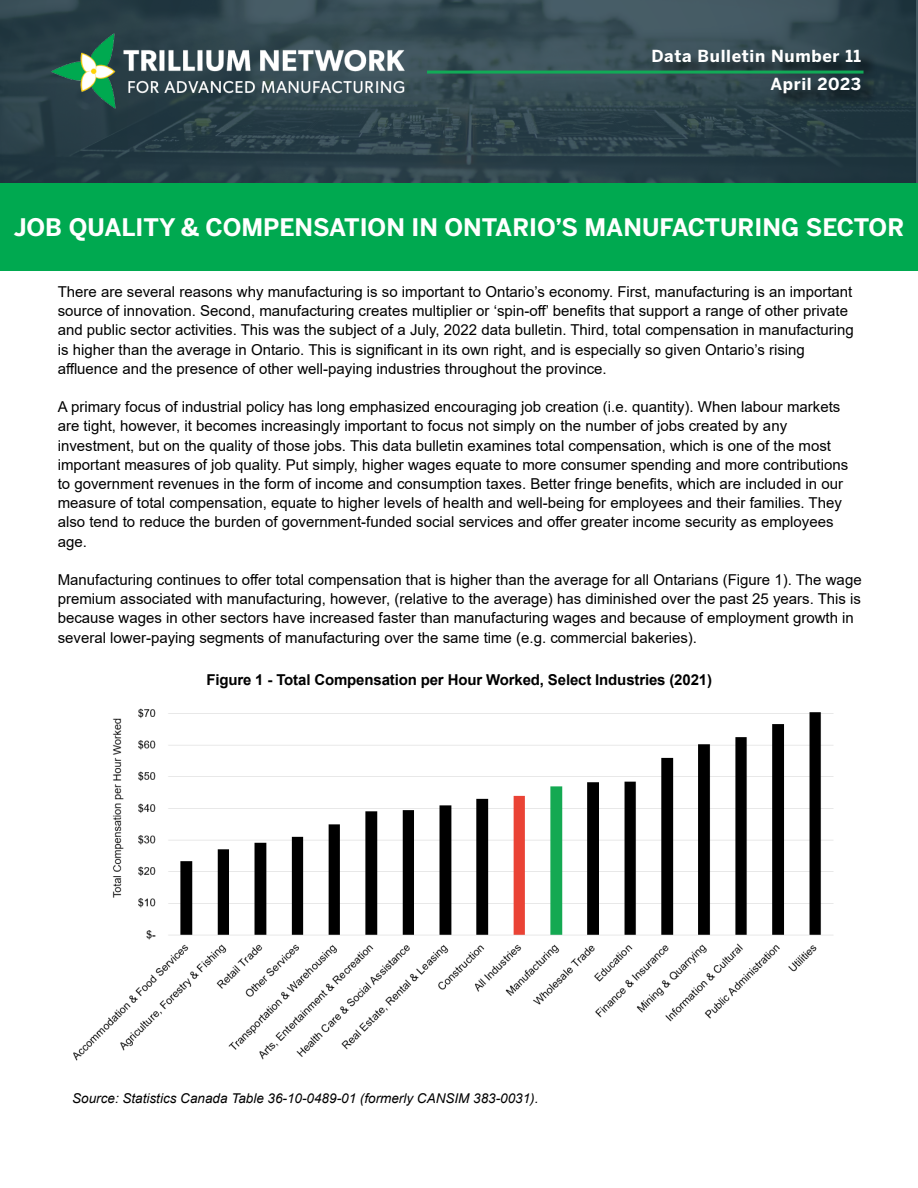
<style>
.page{position:relative;width:918px;height:1188px;background:#fff}
.page>*{position:absolute;margin:0;border:0;box-sizing:border-box;transform-origin:0 0}
.t1{font:700 24px "Benton Sans";color:#fff}
.t2{font:700 16.5px/27.9px "Benton Sans";letter-spacing:.04em;color:#fff;text-align:right}
.t3{font:15px/19.2px "Arial";color:#000}
.t4{font:700 15px "Arial";letter-spacing:-.01em;color:#000}
.t5{font:italic 13.5px "Arial";color:#000}
</style>
<div class="page">
<svg style="left:0;top:0;width:918px;height:183px;background:#2e444c"></svg>
<div style="left:0;top:183px;width:918px;height:88px;background:#00a950"></div>
<div style="left:654px;top:51px;width:223px;height:28px;background:#000;opacity:.75"></div>
<div style="left:772px;top:79px;width:105px;height:31px;background:#000;opacity:.75"></div>
<hr style="left:427px;top:71px;width:437px;height:3px;background:#12aa57">
<img style="left:40px;top:27px;width:407px;height:101px">
<img style="left:73px;top:708px;width:761px;height:353px">
<p class="t2" style="left:652px;top:42px;width:211px">Data Bulletin Number 11<br>April 2023</p>
<h1 class="t1" style="left:14px;top:213px;width:892px">JOB QUALITY &amp; COMPENSATION IN ONTARIO’S MANUFACTURING SECTOR</h1>
<p class="t3" style="left:58px;top:282px;width:798px">There are several reasons why manufacturing is so important to Ontario’s economy. First, manufacturing is an important source of innovation. Second, manufacturing creates multiplier or ‘spin-off’ benefits that support a range of other private and public sector activities. This was the subject of a July, 2022 data bulletin. Third, total compensation in manufacturing is higher than the average in Ontario. This is significant in its own right, and is especially so given Ontario’s rising affluence and the presence of other well-paying industries throughout the province.</p>
<p class="t3" style="left:58px;top:397px;width:792px">A primary focus of industrial policy has long emphasized encouraging job creation (i.e. quantity). When labour markets are tight, however, it becomes increasingly important to focus not simply on the number of jobs created by any investment, but on the quality of those jobs. This data bulletin examines total compensation, which is one of the most important measures of job quality. Put simply, higher wages equate to more consumer spending and more contributions to government revenues in the form of income and consumption taxes. Better fringe benefits, which are included in our measure of total compensation, equate to higher levels of health and well-being for employees and their families. They also tend to reduce the burden of government-funded social services and offer greater income security as employees age.</p>
<p class="t3" style="left:58px;top:570px;width:806px">Manufacturing continues to offer total compensation that is higher than the average for all Ontarians (Figure 1). The wage premium associated with manufacturing, however, (relative to the average) has diminished over the past 25 years. This is because wages in other sectors have increased faster than manufacturing wages and because of employment growth in several lower-paying segments of manufacturing over the same time (e.g. commercial bakeries).</p>
<p class="t4" style="left:206px;top:669px;width:507px">Figure 1 - Total Compensation per Hour Worked, Select Industries (2021)</p>
<p class="t5" style="left:72px;top:1089px;width:468px">Source: Statistics Canada Table 36-10-0489-01 (formerly CANSIM 383-0031).</p>
</div>
